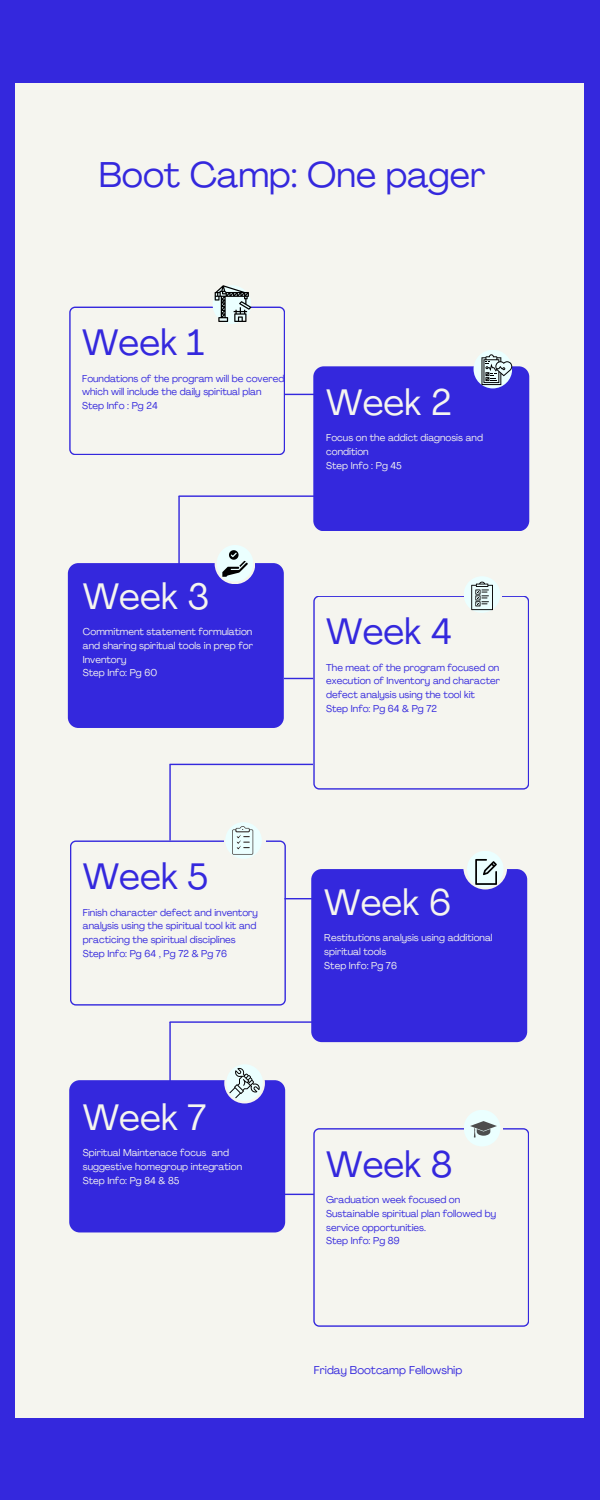
<style>
.page{position:relative;width:600px;height:1500px;background:#3428dd}
.page>*{position:absolute;margin:0;border:0;box-sizing:border-box;transform-origin:0 0}
.t1{font:36.4px "Agrandir";color:#3428dd}
.t2{font:36.4px "Agrandir";color:#f5f5ef}
.t3{font:35.4px "Agrandir";color:#3428dd}
.t4{font:11.3px "Agrandir";color:#3428dd}
.t5{font:9.8px/13.6px "Agrandir";color:#3428dd}
.t6{font:9.8px/13.6px "Agrandir";color:#f5f5ef}
</style>
<div class="page">
<div style="left:16px;top:83px;width:568px;height:1334px;background:#f5f5ef"></div>
<div style="left:313px;top:366px;width:216px;height:165px;background:#3428dd;border-radius:10px"></div>
<div style="left:68px;top:563px;width:216px;height:165px;background:#3428dd;border-radius:10px"></div>
<div style="left:474px;top:350px;width:38px;height:38px;background:#ebffff;border-radius:50%"></div>
<svg style="left:215px;top:544px;width:40px;height:40px"></svg>
<svg style="left:313px;top:596px;width:216px;height:193px"></svg>
<div style="left:469px;top:581px;width:33px;height:23px;background:#f5f5ef"></div>
<svg style="left:313px;top:1128px;width:216px;height:199px"></svg>
<div style="left:465px;top:1126px;width:37px;height:17px;background:#f5f5ef"></div>
<div style="left:217px;top:545px;width:36px;height:37px;background:#ebffff;border-radius:50%"></div>
<div style="left:69px;top:1080px;width:216px;height:152px;background:#3428dd;border-radius:10px"></div>
<div style="left:224px;top:1063px;width:41px;height:40px;background:#f5f5ef;border-radius:50%"></div>
<div style="left:226px;top:1064px;width:37px;height:37px;background:#ebffff;border-radius:50%"></div>
<div style="left:311px;top:869px;width:216px;height:173px;background:#3428dd;border-radius:10px"></div>
<div style="left:463px;top:846px;width:44px;height:44px;background:#f5f5ef;border-radius:50%"></div>
<svg style="left:284px;top:678px;width:29px;height:1px"></svg>
<svg style="left:285px;top:1194px;width:29px;height:1px"></svg>
<svg style="left:69px;top:285px;width:289px;height:170px"></svg>
<svg style="left:481px;top:354px;width:31px;height:31px"></svg>
<div style="left:464px;top:576px;width:36px;height:37px;background:#ebffff;border-radius:50%"></div>
<svg style="left:471px;top:582px;width:22px;height:28px"></svg>
<svg style="left:178px;top:495px;width:144px;height:82px"></svg>
<svg style="left:70px;top:764px;width:244px;height:242px"></svg>
<div style="left:467px;top:851px;width:37px;height:36px;background:#ebffff;border-radius:50%"></div>
<svg style="left:475px;top:859px;width:22px;height:26px"></svg>
<svg style="left:169px;top:1021px;width:144px;height:77px"></svg>
<div style="left:464px;top:1110px;width:36px;height:36px;background:#ebffff;border-radius:50%"></div>
<svg style="left:470px;top:1121px;width:27px;height:17px"></svg>
<p class="t3" style="left:99px;top:160px;width:389px">Boot Camp: One pager</p>
<p class="t1" style="left:82px;top:328px;width:123px">Week 1</p>
<p class="t5" style="left:82px;top:372px;width:204px">Foundations of the program will be covered which will include the daily spiritual plan</p>
<p class="t5" style="left:82px;top:400px;width:77px">Step Info : Pg 24</p>
<p class="t2" style="left:326px;top:388px;width:127px">Week 2</p>
<p class="t6" style="left:326px;top:432px;width:158px">Focus on the addict diagnosis and condition</p>
<p class="t6" style="left:326px;top:459px;width:77px">Step Info : Pg 45</p>
<p class="t2" style="left:83px;top:582px;width:128px">Week 3</p>
<p class="t6" style="left:83px;top:626px;width:172px;text-align:justify">Commitment statement formulation and sharing spiritual tools in prep for Inventory</p>
<p class="t6" style="left:83px;top:667px;width:76px">Step Info: Pg 60</p>
<p class="t1" style="left:326px;top:617px;width:127px">Week 4</p>
<p class="t5" style="left:326px;top:661px;width:175px;text-align:justify">The meat of the program focused on execution of Inventory and character defect analysis using the tool kit</p>
<p class="t5" style="left:326px;top:702px;width:112px">Step Info: Pg 64 &amp; Pg 72</p>
<p class="t1" style="left:83px;top:862px;width:127px">Week 5</p>
<p class="t5" style="left:83px;top:906px;width:177px">Finish character defect and inventory analysis using the spiritual tool kit and practicing the spiritual disciplines</p>
<p class="t5" style="left:83px;top:947px;width:146px">Step Info: Pg 64 , Pg 72 &amp; Pg 76</p>
<p class="t2" style="left:83px;top:1103px;width:125px">Week 7</p>
<p class="t6" style="left:83px;top:1147px;width:161px">Spiritual Maintenace focus and suggestive homegroup integration</p>
<p class="t6" style="left:83px;top:1174px;width:98px">Step Info: Pg 84 &amp; 85</p>
<p class="t2" style="left:324px;top:888px;width:129px">Week 6</p>
<p class="t6" style="left:324px;top:932px;width:170px">Restitutions analysis using additional spiritual tools</p>
<p class="t6" style="left:324px;top:959px;width:74px">Step Info: Pg 76</p>
<p class="t1" style="left:326px;top:1150px;width:127px">Week 8</p>
<p class="t5" style="left:326px;top:1194px;width:171px">Graduation week focused on<br>Sustainable spiritual plan followed by service opportunities.</p>
<p class="t5" style="left:326px;top:1235px;width:75px">Step Info: Pg 89</p>
<p class="t4" style="left:314px;top:1365px;width:150px">Friday Bootcamp Fellowship</p>
</div>
